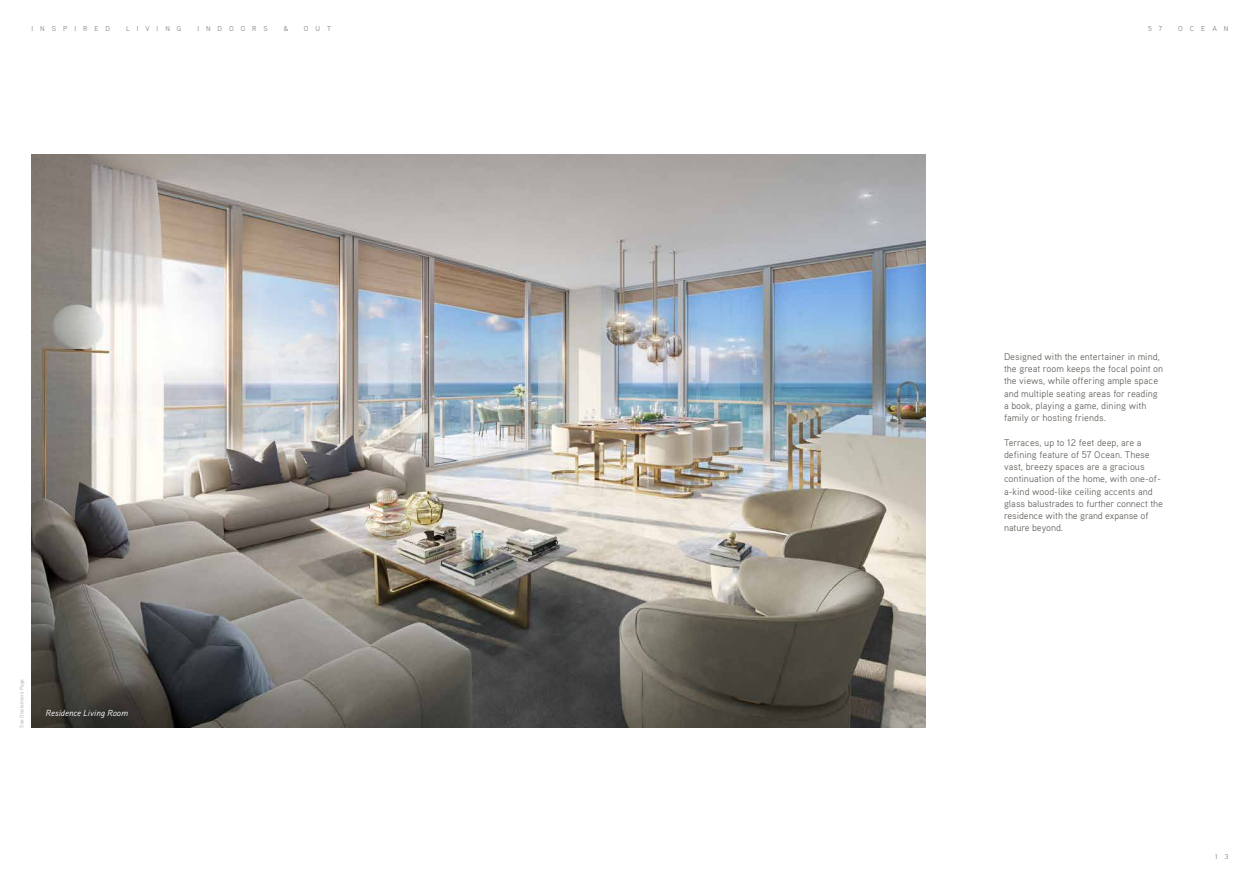
<style>
.page{position:relative;width:1260px;height:882px;background:#fff}
.page>*{position:absolute;margin:0;border:0;box-sizing:border-box;transform-origin:0 0}
.t1{font:9.62px/12.2px "Aaux Pro";color:#6c6863}
.t2{font:italic 8.75px "Aaux Pro";color:#fff}
.t3{font:7px "Aaux Pro";letter-spacing:1em;color:#808285}
.t4{font:5.25px "Aaux Pro";color:#a7a9ac}
</style>
<div class="page">
<img style="left:32px;top:154px;width:893px;height:574px">
<p class="t3" style="left:32px;top:25px;width:80px">INSPIRED</p>
<p class="t3" style="left:126px;top:25px;width:57px">LIVING</p>
<p class="t3" style="left:197px;top:25px;width:72px">INDOORS</p>
<p class="t3" style="left:284px;top:25px;width:6px">&amp;</p>
<p class="t3" style="left:304px;top:25px;width:29px">OUT</p>
<p class="t4" style="left:18px;top:728px;width:50px;rotate:-90deg">See Disclaimers Page</p>
<p class="t2" style="left:46px;top:708px;width:84px">Residence Living Room</p>
<p class="t3" style="left:1148px;top:25px;width:16px">5 7</p>
<p class="t3" style="left:1178px;top:25px;width:52px">OCEAN</p>
<p class="t1" style="left:1004px;top:350px;width:161px">Designed with the entertainer in mind, the great room keeps the focal point on the views, while offering ample space and multiple seating areas for reading a book, playing a game, dining with family or hosting friends.</p>
<p class="t1" style="left:1004px;top:436px;width:160px">Terraces, up to 12 feet deep, are a defining feature of 57 Ocean. These vast, breezy spaces are a gracious continuation of the home, with one-of&shy;a-kind wood-like ceiling accents and glass balustrades to further connect the residence with the grand expanse of nature beyond.</p>
<p class="t3" style="left:1215px;top:852px;width:15px">1 3</p>
</div>
